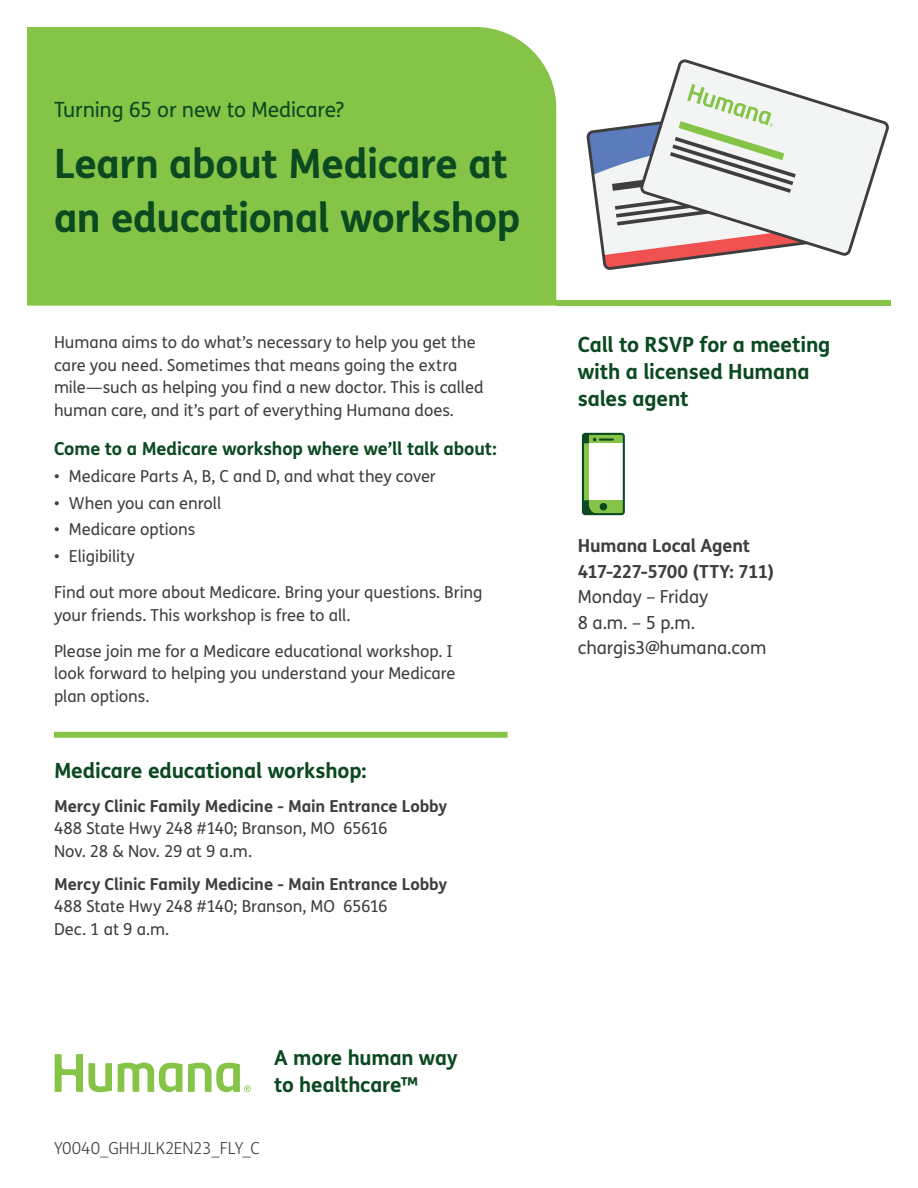
<style>
.page{position:relative;width:918px;height:1188px;background:#fff}
.page>*{position:absolute;margin:0;border:0;box-sizing:border-box;transform-origin:0 0}
.t1{font:700 40.5px/54px "FS Humana";letter-spacing:-.01em;color:#0b4920}
.t2{font:700 21px/27px "FS Humana";letter-spacing:-.01em;color:#0b4920}
.t3{font:21px "FS Humana";letter-spacing:-.01em;color:#0b4920}
.t4{font:700 20.7px/26.2px "FS Humana";letter-spacing:-.01em;color:#0b4920}
.t5{font:700 18px "FS Humana";letter-spacing:-.005em;color:#0b4920}
.t6{font:18px/25.5px "FS Humana";letter-spacing:-.005em;color:#3e3e3f}
.t7{font:700 18px/25.5px "FS Humana";letter-spacing:-.005em;color:#3e3e3f}
.t8{font:16.5px/22.5px "FS Humana";letter-spacing:-.005em;color:#3e3e3f}
.t9{font:700 16.5px "FS Humana";letter-spacing:-.005em;color:#3e3e3f}
.t10{font:300 16.5px "FS Humana";letter-spacing:-.005em;color:#3e3e3f}
</style>
<div class="page">
<svg style="left:55px;top:1054px;width:196px;height:38px"></svg>
<div style="left:27px;top:27px;width:529px;height:279px;background:#85c447"></div>
<div style="left:556px;top:300px;width:335px;height:6px;background:#85c447"></div>
<div style="left:54px;top:732px;width:454px;height:6px;background:#85c447"></div>
<svg style="left:586px;top:124px;width:115px;height:146px"></svg>
<svg style="left:639px;top:59px;width:250px;height:199px"></svg>
<svg style="left:579px;top:430px;width:48px;height:88px"></svg>
<svg style="left:582px;top:433px;width:43px;height:82px"></svg>
<div style="left:600px;top:503px;width:7px;height:7px;background:#0b4920;border-radius:50%"></div>
<p class="t3" style="left:54px;top:95px;width:292px">Turning 65 or new to Medicare?</p>
<h1 class="t1" style="left:54px;top:134px;width:468px">Learn about Medicare at an educational workshop</h1>
<p class="t8" style="left:54px;top:331px;width:431px">Humana aims to do what’s necessary to help you get the care you need. Sometimes that means going the extra mile—such as helping you find a new doctor. This is called human care, and it’s part of everything Humana does.</p>
<p class="t5" style="left:54px;top:435px;width:444px">Come to a Medicare workshop where we’ll talk about:</p>
<p class="t8" style="left:54px;top:464px;width:383px">• Medicare Parts A, B, C and D, and what they cover</p>
<p class="t8" style="left:54px;top:491px;width:169px">• When you can enroll</p>
<p class="t8" style="left:54px;top:518px;width:143px">• Medicare options</p>
<p class="t8" style="left:54px;top:538px;width:430px;line-height:36px">• Eligibility<br>Find out more about Medicare. Bring your questions. Bring</p>
<p class="t8" style="left:54px;top:597px;width:400px;line-height:36px">your friends. This workshop is free to all.<br>Please join me for a Medicare educational workshop. I</p>
<p class="t8" style="left:54px;top:662px;width:403px">look forward to helping you understand your Medicare plan options.</p>
<p class="t2" style="left:54px;top:756px;width:314px">Medicare educational workshop:</p>
<p class="t9" style="left:54px;top:793px;width:395px">Mercy Clinic Family Medicine - Main Entrance Lobby</p>
<p class="t8" style="left:54px;top:817px;width:335px">488 State Hwy 248 #140; Branson, MO 65616<br>Nov. 28 &amp; Nov. 29 at 9 a.m.</p>
<p class="t9" style="left:54px;top:871px;width:395px">Mercy Clinic Family Medicine - Main Entrance Lobby</p>
<p class="t8" style="left:54px;top:895px;width:335px">488 State Hwy 248 #140; Branson, MO 65616<br>Dec. 1 at 9 a.m.</p>
<p class="t4" style="left:274px;top:1044px;width:185px">A more human way to healthcare™</p>
<p class="t10" style="left:54px;top:1137px;width:207px">Y0040_GHHJLK2EN23_FLY_C</p>
<p class="t2" style="left:578px;top:330px;width:254px">Call to RSVP for a meeting with a licensed Humana sales agent</p>
<p class="t7" style="left:578px;top:532px;width:198px">Humana Local Agent<br>417-227-5700 (TTY: 711)</p>
<p class="t6" style="left:578px;top:584px;width:190px">Monday – Friday<br>8 a.m. – 5 p.m. chargis3@humana.com</p>
</div>
